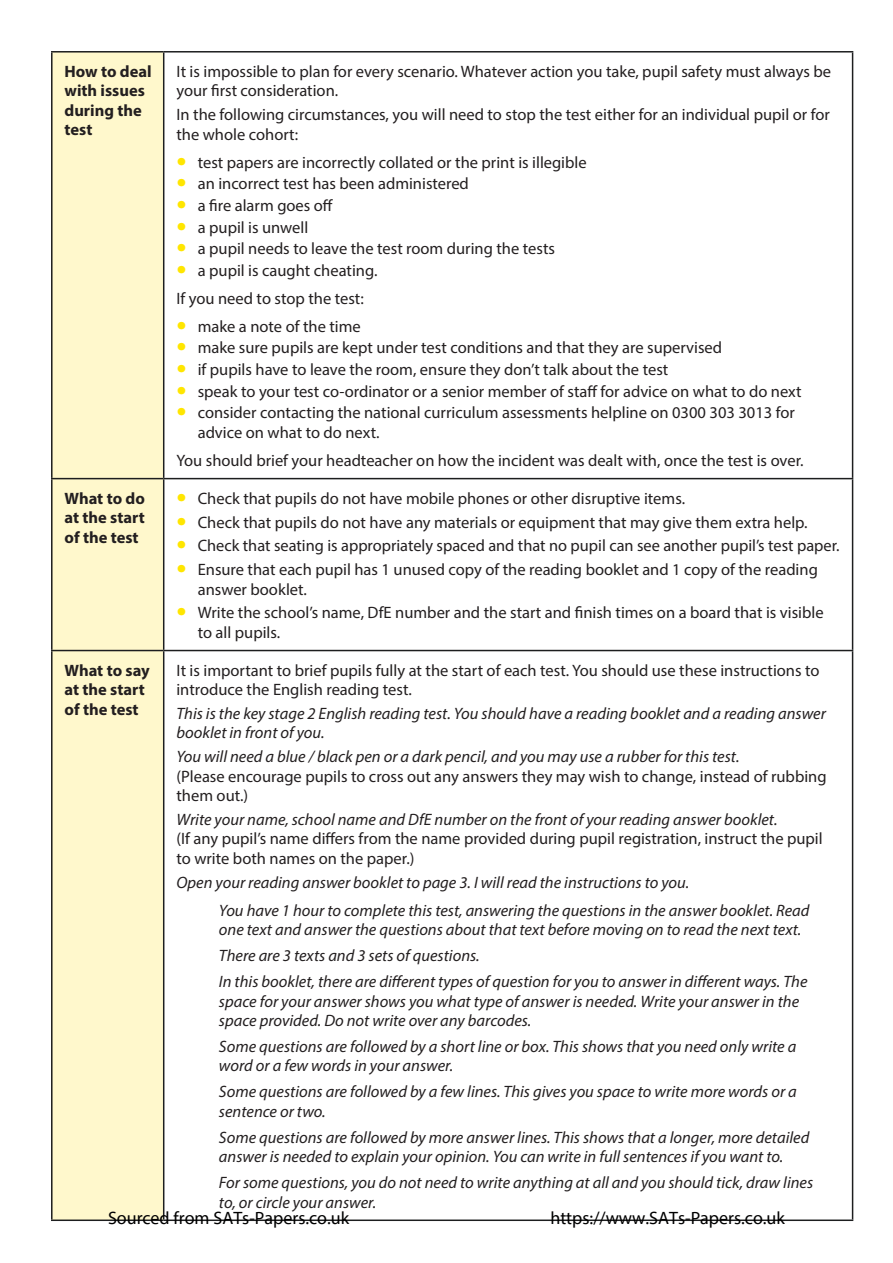
<style>
.page{position:relative;width:893px;height:1263px;background:#fff}
.page>*{position:absolute;margin:0;border:0;box-sizing:border-box;transform-origin:0 0}
.t1{font:18px "Myriad Pro";color:#000}
.Table_body_LEFT{font:16.5px/19.5px "Myriad Pro";color:#231f20}
.Table_body_LEFT-2{font:italic 16.5px/19.5px "Myriad Pro";color:#231f20}
.Table_body_LEFT-3{font:700 16.5px/19.5px "Myriad Pro";color:#231f20}
.s1{font-size:36px;color:#ffe600}
.s2{font-style:italic}
</style>
<div class="page">
<div style="left:53px;top:53px;width:110px;height:1166px;background:#fff8cc"></div>
<hr style="left:51px;top:51px;width:113px;height:2px;background:#1d1e1f">
<hr style="left:51px;top:53px;width:2px;height:425px;background:#1d1e1f">
<hr style="left:164px;top:51px;width:689px;height:2px;background:#1d1e1f">
<hr style="left:163px;top:53px;width:1px;height:425px;background:#1d1e1f">
<hr style="left:852px;top:53px;width:1px;height:425px;background:#1d1e1f">
<hr style="left:51px;top:478px;width:113px;height:1px;background:#1d1e1f">
<hr style="left:51px;top:479px;width:2px;height:171px;background:#1d1e1f">
<hr style="left:164px;top:478px;width:689px;height:1px;background:#1d1e1f">
<hr style="left:163px;top:479px;width:1px;height:171px;background:#1d1e1f">
<hr style="left:852px;top:479px;width:1px;height:171px;background:#1d1e1f">
<hr style="left:51px;top:650px;width:113px;height:1px;background:#1d1e1f">
<hr style="left:51px;top:651px;width:2px;height:568px;background:#1d1e1f">
<hr style="left:164px;top:650px;width:689px;height:1px;background:#1d1e1f">
<hr style="left:163px;top:651px;width:1px;height:568px;background:#1d1e1f">
<hr style="left:852px;top:651px;width:1px;height:568px;background:#1d1e1f">
<hr style="left:51px;top:1219px;width:113px;height:2px;background:#1d1e1f">
<hr style="left:164px;top:1219px;width:689px;height:2px;background:#1d1e1f">
<p class="Table_body_LEFT-3" style="left:65px;top:61px;width:89px">How to deal with issues during the test</p>
<p class="Table_body_LEFT" style="left:176px;top:61px;width:656px">It is impossible to plan for every scenario. Whatever action you take, pupil safety must always be your first consideration.</p>
<p class="Table_body_LEFT" style="left:176px;top:105px;width:655px">In the following circumstances, you will need to stop the test either for an individual pupil or for the whole cohort:</p>
<p class="Table_body_LEFT" style="left:176px;top:152px;width:412px"><span class="s1">•</span> test papers are incorrectly collated or the print is illegible</p>
<p class="Table_body_LEFT" style="left:176px;top:174px;width:294px"><span class="s1">•</span> an incorrect test has been administered</p>
<p class="Table_body_LEFT" style="left:176px;top:195px;width:158px"><span class="s1">•</span> a fire alarm goes off</p>
<p class="Table_body_LEFT" style="left:176px;top:217px;width:133px"><span class="s1">•</span> a pupil is unwell</p>
<p class="Table_body_LEFT" style="left:176px;top:239px;width:380px"><span class="s1">•</span> a pupil needs to leave the test room during the tests</p>
<p class="Table_body_LEFT" style="left:176px;top:260px;width:203px"><span class="s1">•</span> a pupil is caught cheating.</p>
<p class="Table_body_LEFT" style="left:176px;top:288px;width:189px">If you need to stop the test:</p>
<p class="Table_body_LEFT" style="left:176px;top:316px;width:186px"><span class="s1">•</span> make a note of the time</p>
<p class="Table_body_LEFT" style="left:176px;top:338px;width:547px"><span class="s1">•</span> make sure pupils are kept under test conditions and that they are supervised</p>
<p class="Table_body_LEFT" style="left:176px;top:360px;width:493px"><span class="s1">•</span> if pupils have to leave the room, ensure they don’t talk about the test</p>
<p class="Table_body_LEFT" style="left:176px;top:381px;width:627px"><span class="s1">•</span> speak to your test co-ordinator or a senior member of staff for advice on what to do next</p>
<p class="Table_body_LEFT" style="left:198px;top:403px;width:599px;text-indent:-21px"><span class="s1">•</span> consider contacting the national curriculum assessments helpline on 0300 303 3013 for advice on what to do next.</p>
<p class="Table_body_LEFT" style="left:176px;top:450px;width:629px">You should brief your headteacher on how the incident was dealt with, once the test is over.</p>
<p class="Table_body_LEFT-3" style="left:65px;top:488px;width:82px;text-align:justify">What to do at the start of the test</p>
<p class="Table_body_LEFT" style="left:176px;top:488px;width:510px"><span class="s1">•</span> Check that pupils do not have mobile phones or other disruptive items.</p>
<p class="Table_body_LEFT" style="left:176px;top:512px;width:633px"><span class="s1">•</span> Check that pupils do not have any materials or equipment that may give them extra help.</p>
<p class="Table_body_LEFT" style="left:176px;top:536px;width:665px"><span class="s1">•</span> Check that seating is appropriately spaced and that no pupil can see another pupil’s test paper.</p>
<p class="Table_body_LEFT" style="left:198px;top:559px;width:622px;text-indent:-21px"><span class="s1">•</span> Ensure that each pupil has 1 unused copy of the reading booklet and 1 copy of the reading answer booklet.</p>
<p class="Table_body_LEFT" style="left:198px;top:603px;width:627px;text-indent:-21px"><span class="s1">•</span> Write the school’s name, DfE number and the start and finish times on a board that is visible to all pupils.</p>
<p class="Table_body_LEFT-3" style="left:65px;top:660px;width:87px">What to say at the start of the test</p>
<p class="Table_body_LEFT" style="left:176px;top:660px;width:645px">It is important to brief pupils fully at the start of each test. You should use these instructions to introduce the English reading test.</p>
<p class="Table_body_LEFT-2" style="left:176px;top:703px;width:651px">This is the key stage 2 English reading test. You should have a reading booklet and a reading answer booklet in front of you.</p>
<p class="Table_body_LEFT" style="left:176px;top:747px;width:652px"><span class="s2">You will need a blue / black pen or a dark pencil, and you may use a rubber for this test.<br></span>(Please encourage pupils to cross out any answers they may wish to change, instead of rubbing them out.)</p>
<p class="Table_body_LEFT" style="left:176px;top:809px;width:648px"><span class="s2">Write your name, school name and DfE number on the front of your reading answer booklet.<br></span>(If any pupil’s name differs from the name provided during pupil registration, instruct the pupil to write both names on the paper.)</p>
<p class="Table_body_LEFT-2" style="left:176px;top:872px;width:514px">Open your reading answer booklet to page 3. I will read the instructions to you.</p>
<p class="Table_body_LEFT-2" style="left:219px;top:900px;width:592px">You have 1 hour to complete this test, answering the questions in the answer booklet. Read one text and answer the questions about that text before moving on to read the next text.</p>
<p class="Table_body_LEFT-2" style="left:219px;top:945px;width:262px">There are 3 texts and 3 sets of questions.</p>
<p class="Table_body_LEFT-2" style="left:219px;top:971px;width:590px">In this booklet, there are different types of question for you to answer in different ways. The space for your answer shows you what type of answer is needed. Write your answer in the space provided. Do not write over any barcodes.</p>
<p class="Table_body_LEFT-2" style="left:219px;top:1036px;width:579px">Some questions are followed by a short line or box. This shows that you need only write a word or a few words in your answer.</p>
<p class="Table_body_LEFT-2" style="left:219px;top:1082px;width:579px">Some questions are followed by a few lines. This gives you space to write more words or a sentence or two.</p>
<p class="Table_body_LEFT-2" style="left:219px;top:1127px;width:592px">Some questions are followed by more answer lines. This shows that a longer, more detailed answer is needed to explain your opinion. You can write in full sentences if you want to.</p>
<p class="Table_body_LEFT-2" style="left:219px;top:1172px;width:596px">For some questions, you do not need to write anything at all and you should tick, draw lines to, or circle your answer.</p>
<p class="t1" style="left:108px;top:1207px;width:243px">Sourced from SATs-Papers.co.uk</p>
<p class="t1" style="left:550px;top:1207px;width:236px">https://www.SATs-Papers.co.uk</p>
</div>
